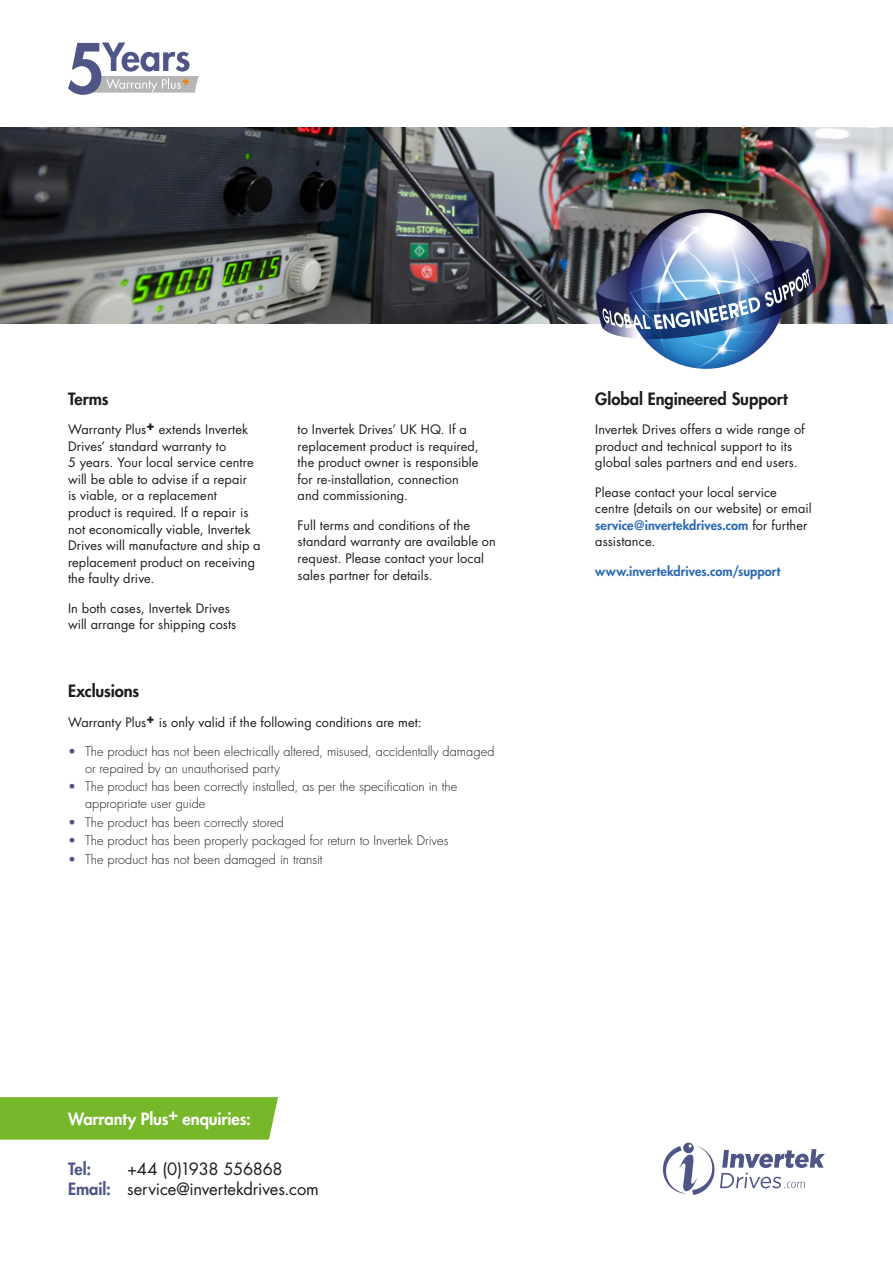
<style>
.page{position:relative;width:893px;height:1263px;background:#fff}
.page>*{position:absolute;margin:0;border:0;box-sizing:border-box;transform-origin:0 0}
.t1{font:16.5px/19.8px "Futura Std";letter-spacing:-.01em;color:#1d1d1b}
.t2{font:800 16.5px "Futura Std";color:#1d1d1b}
.t3{font:800 16.5px "Futura Std";letter-spacing:-.005em;color:#fff}
.t4{font:800 16.5px "Futura Std";color:#4f5586}
.t5{font:12.75px/16.6px "Futura Std";letter-spacing:.005em;color:#1d1d1b}
.t6{font:300 12.75px/16.6px "Futura Std";letter-spacing:.005em;color:#1d1d1b}
.t7{font:800 12.75px "Futura Std";letter-spacing:.005em;color:#2a6ab2}
.s1{color:#4f5586}
.s2{font-weight:800;color:#4f5586}
.s3{font-weight:800;color:#2a6ab2}
</style>
<div class="page">
<img style="left:0;top:128px;width:893px;height:195px">
<img style="left:595px;top:209px;width:221px;height:160px">
<div style="left:0;top:1097px;width:278px;height:43px;background:#76b82a"></div>
<svg style="left:663px;top:1142px;width:162px;height:53px"></svg>
<svg style="left:68px;top:43px;width:130px;height:52px"></svg>
<p class="t2" style="left:68px;top:388px;width:42px">Terms</p>
<p class="t5" style="left:68px;top:421px;width:194px">Warranty Plus<sup>+</sup> extends Invertek<br>Drives’ standard warranty to<br>5 years. Your local service centre will be able to advise if a repair<br>is viable, or a replacement product is required. If a repair is not economically viable, Invertek<br>Drives will manufacture and ship a replacement product on receiving the faulty drive.</p>
<p class="t5" style="left:68px;top:600px;width:170px">In both cases, Invertek Drives will arrange for shipping costs</p>
<p class="t5" style="left:298px;top:421px;width:182px">to Invertek Drives’ UK HQ. If a replacement product is required, the product owner is responsible for re-installation, connection and commissioning.</p>
<p class="t5" style="left:298px;top:517px;width:200px">Full terms and conditions of the standard warranty are available on request. Please contact your local sales partner for details.</p>
<p class="t2" style="left:68px;top:681px;width:73px">Exclusions</p>
<p class="t5" style="left:68px;top:714px;width:355px">Warranty Plus<sup>+</sup> is only valid if the following conditions are met:</p>
<p class="t6" style="left:85px;top:743px;width:411px;text-indent:-17px"><span class="s1">•</span> The product has not been electrically altered, misused, accidentally damaged or repaired by an unauthorised party</p>
<p class="t6" style="left:85px;top:779px;width:374px;text-indent:-17px"><span class="s1">•</span> The product has been correctly installed, as per the specification in the appropriate user guide</p>
<p class="t6" style="left:68px;top:814px;width:218px"><span class="s1">•</span> The product has been correctly stored</p>
<p class="t6" style="left:68px;top:833px;width:382px"><span class="s1">•</span> The product has been properly packaged for return to Invertek Drives</p>
<p class="t6" style="left:68px;top:851px;width:256px"><span class="s1">•</span> The product has not been damaged in transit</p>
<p class="t3" style="left:68px;top:1109px;width:184px">Warranty Plus+ enquiries:</p>
<p class="t4" style="left:68px;top:1158px;width:25px">Tel:</p>
<p class="t1" style="left:68px;top:1159px;width:252px;text-indent:59px">+44 (0)1938 556868<br><span class="s2">Email:</span> service@invertekdrives.com</p>
<p class="t2" style="left:595px;top:388px;width:194px">Global Engineered Support</p>
<p class="t5" style="left:595px;top:421px;width:211px">Invertek Drives offers a wide range of product and technical support to its global sales partners and end users.</p>
<p class="t5" style="left:595px;top:484px;width:218px">Please contact your local service centre (details on our website) or email <span class="s3">service@invertekdrives.com</span> for further assistance.</p>
<p class="t7" style="left:595px;top:563px;width:187px">www.invertekdrives.com/support</p>
</div>
